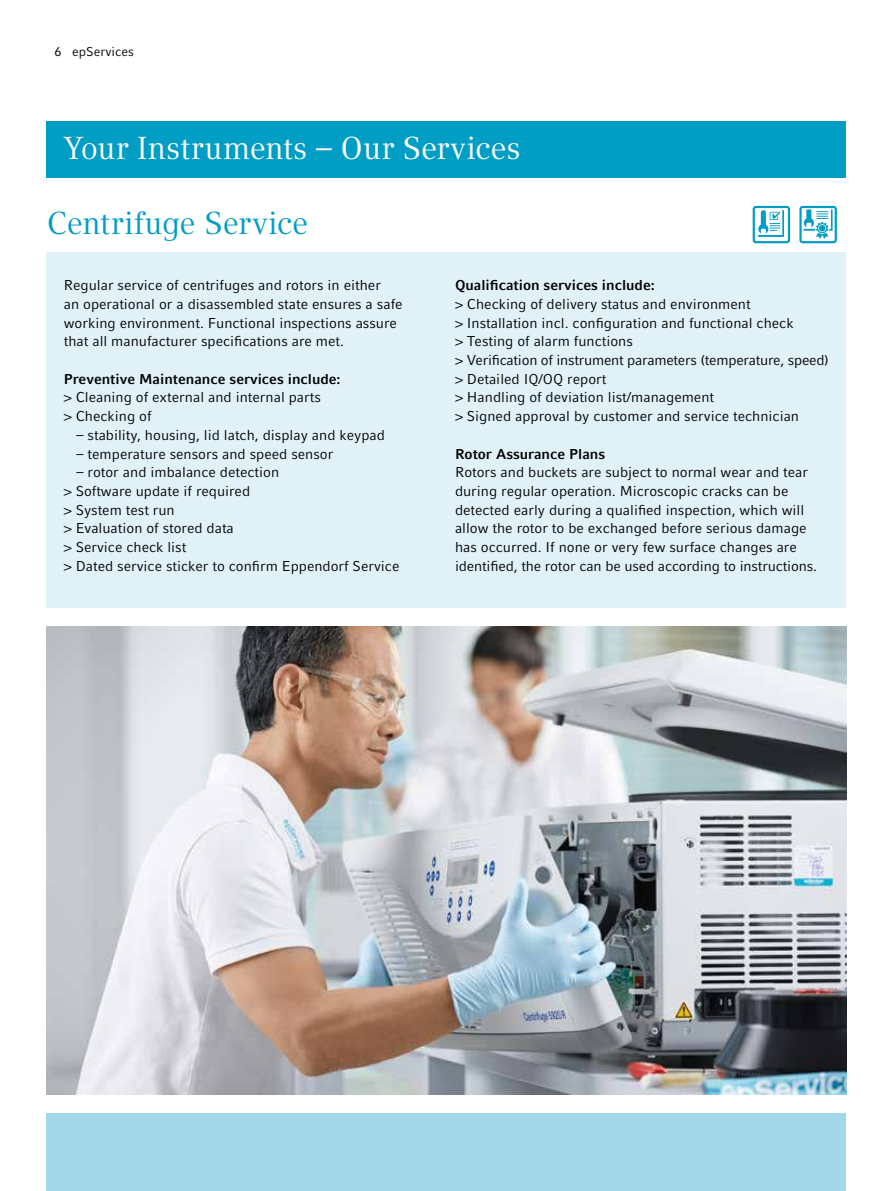
<style>
.page{position:relative;width:893px;height:1191px;background:#fff}
.page>*{position:absolute;margin:0;border:0;box-sizing:border-box;transform-origin:0 0}
.t1{font:31.5px "Compatil Textfor Eppendorf";color:#fff}
.t2{font:31.5px "Compatil Textfor Eppendorf";letter-spacing:-.005em;color:#009dc5}
.t3{font:14.25px/18.8px "Compatil Factfor Eppendorf";color:#000}
.t4{font:700 14.25px "Compatil Factfor Eppendorf";color:#000}
.t5{font:12.75px "Compatil Factfor Eppendorf";color:#000}
</style>
<div class="page">
<div style="left:47px;top:253px;width:799px;height:355px;background:#e0f1f8"></div>
<div style="left:47px;top:1113px;width:799px;height:78px;background:#a3d8ea"></div>
<div style="left:47px;top:122px;width:799px;height:56px;background:#009dc5"></div>
<img style="left:47px;top:627px;width:799px;height:467px">
<svg style="left:799px;top:206px;width:38px;height:37px"></svg>
<svg style="left:753px;top:206px;width:37px;height:37px"></svg>
<p class="t5" style="left:55px;top:44px;width:81px">6 epServices</p>
<h1 class="t1" style="left:64px;top:130px;width:458px">Your Instruments – Our Services</h1>
<h1 class="t2" style="left:47px;top:205px;width:263px">Centrifuge Service</h1>
<p class="t3" style="left:64px;top:276px;width:340px">Regular service of centrifuges and rotors in either<br>an operational or a disassembled state ensures a safe working environment. Functional inspections assure that all manufacturer specifications are met.</p>
<p class="t4" style="left:455px;top:277px;width:201px">Qualification services include:</p>
<p class="t3" style="left:455px;top:294px;width:376px">&gt; Checking of delivery status and environment<br>&gt; Installation incl. configuration and functional check<br>&gt; Testing of alarm functions<br>&gt; Verification of instrument parameters (temperature, speed) &gt; Detailed IQ/OQ report<br>&gt; Handling of deviation list/management<br>&gt; Signed approval by customer and service technician</p>
<p class="t4" style="left:455px;top:445px;width:152px">Rotor Assurance Plans</p>
<p class="t3" style="left:455px;top:463px;width:364px">Rotors and buckets are subject to normal wear and tear during regular operation. Microscopic cracks can be detected early during a qualified inspection, which will allow the rotor to be exchanged before serious damage has occurred. If none or very few surface changes are identified, the rotor can be used according to instructions.</p>
<p class="t4" style="left:64px;top:370px;width:278px">Preventive Maintenance services include:</p>
<p class="t3" style="left:64px;top:388px;width:259px">&gt; Cleaning of external and internal parts &gt; Checking of</p>
<p class="t3" style="left:77px;top:425px;width:310px">– stability, housing, lid latch, display and keypad</p>
<p class="t3" style="left:77px;top:444px;width:258px">– temperature sensors and speed sensor</p>
<p class="t3" style="left:64px;top:463px;width:337px;text-indent:13px">– rotor and imbalance detection<br>&gt; Software update if required<br>&gt; System test run<br>&gt; Evaluation of stored data<br>&gt; Service check list<br>&gt; Dated service sticker to confirm Eppendorf Service</p>
</div>
